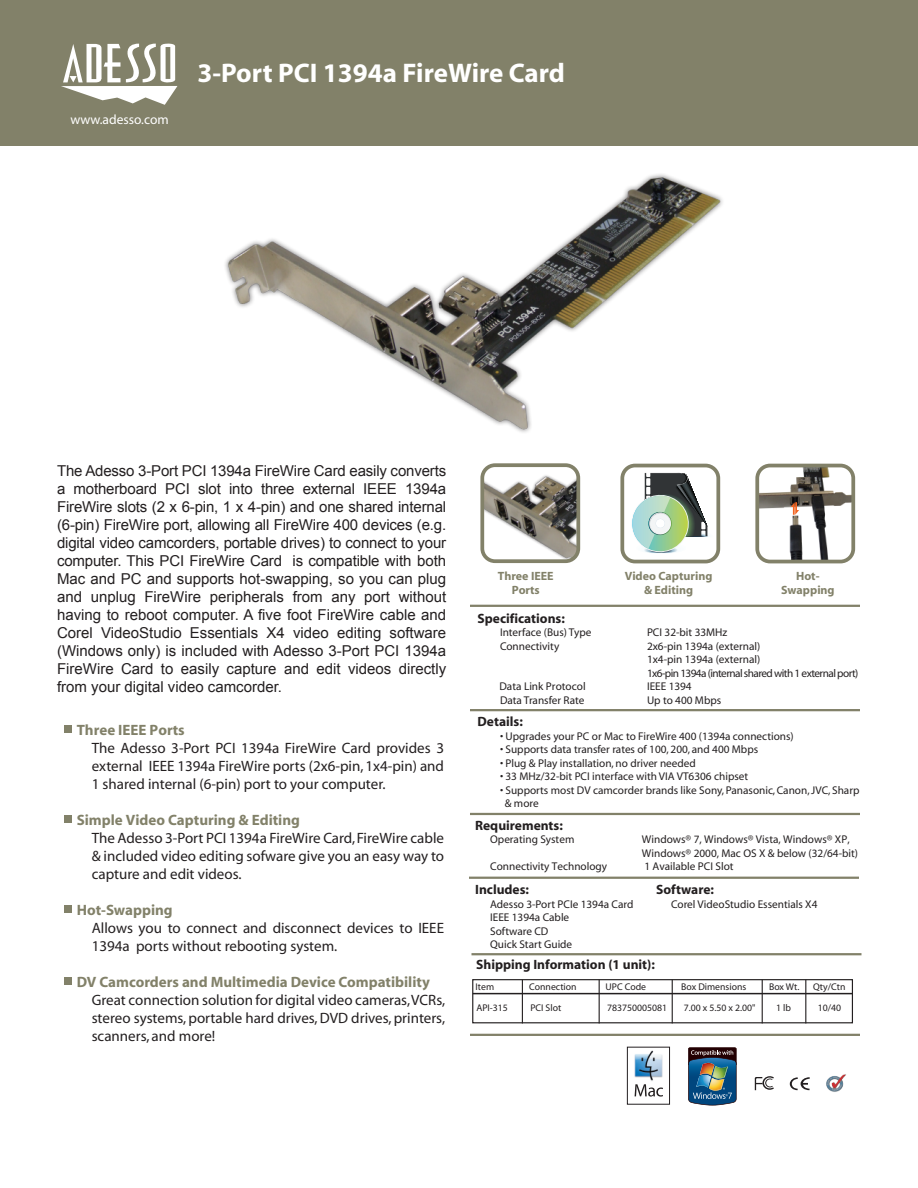
<style>
.page{position:relative;width:918px;height:1188px;background:#fff}
.page>*{position:absolute;margin:0;border:0;box-sizing:border-box;transform-origin:0 0}
.t1{font:700 27px "Myriad";color:#fff}
.t2{font:15px/18px "Arial";color:#231f20;text-align:justify}
.t3{font:15px/18px "Myriad";color:#231f20;text-align:justify}
.t4{font:700 15px "Myriad";color:#828169}
.t5{font:700 13.5px "Myriad";color:#231f20}
.t6{font:13.5px "Myriad";color:#fff}
.t7{font:700 12px/14.4px "Myriad";color:#828169;text-align:center}
.t8{font:11.25px/13.5px "Myriad";color:#231f20}
.t9{font:11.25px/13.5px "Myriad";letter-spacing:-.035em;color:#231f20}
.t10{font:9.75px "Myriad";color:#231f20}
</style>
<div class="page">
<img style="left:485px;top:468px;width:90px;height:90px">
<div style="left:480px;top:463px;width:100px;height:100px;border:4px solid #828169;border-radius:13px"></div>
<div style="left:0;top:0;width:918px;height:146px;background:#828169"></div>
<svg style="left:61px;top:43px;width:116px;height:62px"></svg>
<hr style="left:470px;top:605px;width:390px;height:2px;background:#828169">
<hr style="left:470px;top:1034px;width:390px;height:2px;background:#828169">
<img style="left:826px;top:1074px;width:20px;height:18px">
<svg style="left:790px;top:1077px;width:20px;height:13px"></svg>
<svg style="left:755px;top:1076px;width:19px;height:14px"></svg>
<hr style="left:470px;top:709px;width:390px;height:2px;background:#828169">
<hr style="left:470px;top:813px;width:390px;height:2px;background:#828169">
<hr style="left:469px;top:877px;width:390px;height:2px;background:#828169">
<hr style="left:471px;top:953px;width:390px;height:2px;background:#828169">
<div style="left:64px;top:726px;width:8px;height:7px;background:#828169"></div>
<div style="left:65px;top:815px;width:7px;height:8px;background:#828169"></div>
<div style="left:64px;top:906px;width:7px;height:7px;background:#828169"></div>
<div style="left:64px;top:977px;width:7px;height:7px;background:#828169"></div>
<div style="left:472px;top:979px;width:381px;height:44px;border:1px solid #231f20"></div>
<hr style="left:473px;top:993px;width:379px;height:1px;background:#231f20">
<hr style="left:522px;top:980px;width:1px;height:43px;background:#231f20">
<hr style="left:599px;top:980px;width:1px;height:43px;background:#231f20">
<hr style="left:672px;top:980px;width:1px;height:43px;background:#231f20">
<hr style="left:762px;top:980px;width:1px;height:43px;background:#231f20">
<hr style="left:805px;top:980px;width:1px;height:43px;background:#231f20">
<div style="left:620px;top:464px;width:100px;height:99px;border:4px solid #828169;border-radius:13px"></div>
<img style="left:688px;top:1047px;width:49px;height:59px">
<img style="left:225px;top:174px;width:498px;height:259px">
<svg style="left:632px;top:472px;width:84px;height:84px"></svg>
<img style="left:760px;top:469px;width:90px;height:93px">
<div style="left:755px;top:464px;width:100px;height:99px;border:4px solid #828169;border-radius:13px"></div>
<svg style="left:791px;top:502px;width:8px;height:13px"></svg>
<div style="left:627px;top:1047px;width:43px;height:57px;background:#fff;border:1px solid #231f20"></div>
<svg style="left:635px;top:1084px;width:28px;height:13px"></svg>
<img style="left:631px;top:1048px;width:35px;height:33px">
<p class="t6" style="left:71px;top:113px;width:100px">www.adesso.com</p>
<h1 class="t1" style="left:198px;top:59px;width:369px">3-Port PCI 1394a FireWire Card</h1>
<p class="t2" style="left:57px;top:462px;width:391px">The Adesso 3-Port PCI 1394a FireWire Card easily converts a motherboard PCI slot into three external IEEE 1394a FireWire slots (2 x 6-pin, 1 x 4-pin) and one shared internal (6-pin) FireWire port, allowing all FireWire 400 devices (e.g. digital video camcorders, portable drives) to connect to your computer. This PCI FireWire Card is compatible with both Mac and PC and supports hot-swapping, so you can plug and unplug FireWire peripherals from any port without having to reboot computer. A five foot FireWire cable and Corel VideoStudio Essentials X4 video editing software (Windows only) is included with Adesso 3-Port PCI 1394a FireWire Card to easily capture and edit videos directly from your digital video camcorder.</p>
<p class="t4" style="left:77px;top:722px;width:109px">Three IEEE Ports</p>
<p class="t3" style="left:92px;top:739px;width:354px">The Adesso 3-Port PCI 1394a FireWire Card provides 3 external IEEE 1394a FireWire ports (2x6-pin, 1x4-pin) and 1 shared internal (6-pin) port to your computer.</p>
<p class="t4" style="left:77px;top:812px;width:225px">Simple Video Capturing &amp; Editing</p>
<p class="t3" style="left:92px;top:829px;width:354px">The Adesso 3-Port PCI 1394a FireWire Card, FireWire cable &amp; included video editing sofware give you an easy way to capture and edit videos.</p>
<p class="t4" style="left:77px;top:902px;width:98px">Hot-Swapping</p>
<p class="t3" style="left:92px;top:919px;width:354px">Allows you to connect and disconnect devices to IEEE<br>1394a ports without rebooting system.</p>
<p class="t4" style="left:77px;top:974px;width:355px">DV Camcorders and Multimedia Device Compatibility</p>
<p class="t3" style="left:92px;top:991px;width:355px">Great connection solution for digital video cameras, VCRs, stereo systems, portable hard drives, DVD drives, printers, scanners, and more!</p>
<p class="t7" style="left:498px;top:569px;width:57px">Three IEEE<br>Ports</p>
<p class="t7" style="left:781px;top:569px;width:55px">Hot-<br>Swapping</p>
<p class="t7" style="left:625px;top:569px;width:89px">Video Capturing &amp; Editing</p>
<p class="t5" style="left:478px;top:611px;width:89px">Specifications:</p>
<p class="t8" style="left:500px;top:626px;width:93px">Interface (Bus) Type</p>
<p class="t8" style="left:647px;top:626px;width:82px">PCI 32-bit 33MHz</p>
<p class="t8" style="left:500px;top:640px;width:61px">Connectivity</p>
<p class="t9" style="left:647px;top:640px;width:213px">2x6-pin 1394a (external)<br>1x4-pin 1394a (external)<br>1x6-pin 1394a (internal shared with 1 external port)</p>
<p class="t8" style="left:499px;top:680px;width:88px">Data Link Protocol</p>
<p class="t8" style="left:647px;top:680px;width:46px">IEEE 1394</p>
<p class="t8" style="left:500px;top:694px;width:86px">Data Transfer Rate</p>
<p class="t8" style="left:647px;top:694px;width:76px">Up to 400 Mbps</p>
<p class="t5" style="left:478px;top:715px;width:47px">Details:</p>
<p class="t8" style="left:500px;top:730px;width:295px">• Upgrades your PC or Mac to FireWire 400 (1394a connections)</p>
<p class="t8" style="left:500px;top:743px;width:260px">• Supports data transfer rates of 100, 200, and 400 Mbps</p>
<p class="t8" style="left:500px;top:757px;width:197px">• Plug &amp; Play installation, no driver needed</p>
<p class="t8" style="left:500px;top:770px;width:250px">• 33 MHz/32-bit PCI interface with VIA VT6306 chipset</p>
<p class="t8" style="left:505px;top:784px;width:356px;text-indent:-5px">• Supports most DV camcorder brands like Sony, Panasonic, Canon, JVC, Sharp &amp; more</p>
<p class="t5" style="left:475px;top:818px;width:89px">Requirements:</p>
<p class="t8" style="left:490px;top:833px;width:86px">Operating System</p>
<p class="t8" style="left:642px;top:833px;width:218px">Windows® 7, Windows® Vista, Windows® XP,<br>Windows® 2000, Mac OS X &amp; below (32/64-bit)</p>
<p class="t8" style="left:490px;top:860px;width:118px">Connectivity Technology</p>
<p class="t8" style="left:644px;top:860px;width:91px">1 Available PCI Slot</p>
<p class="t5" style="left:475px;top:883px;width:55px">Includes:</p>
<p class="t8" style="left:490px;top:898px;width:145px">Adesso 3-Port PCIe 1394a Card<br>IEEE 1394a Cable<br>Software CD<br>Quick Start Guide</p>
<p class="t5" style="left:656px;top:883px;width:59px">Software:</p>
<p class="t8" style="left:671px;top:898px;width:148px">Corel VideoStudio Essentials X4</p>
<p class="t5" style="left:476px;top:958px;width:180px">Shipping Information (1 unit):</p>
<p class="t10" style="left:476px;top:982px;width:20px">Item</p>
<p class="t10" style="left:529px;top:982px;width:49px">Connection</p>
<p class="t10" style="left:606px;top:982px;width:42px">UPC Code</p>
<p class="t10" style="left:681px;top:982px;width:67px">Box Dimensions</p>
<p class="t10" style="left:769px;top:982px;width:32px">Box Wt.</p>
<p class="t10" style="left:813px;top:982px;width:34px">Qty/Ctn</p>
<p class="t10" style="left:476px;top:1002px;width:33px">API-315</p>
<p class="t10" style="left:530px;top:1002px;width:32px">PCI Slot</p>
<p class="t10" style="left:607px;top:1002px;width:62px">783750005081</p>
<p class="t10" style="left:684px;top:1002px;width:73px">7.00 x 5.50 x 2.00"</p>
<p class="t10" style="left:776px;top:1002px;width:16px">1 lb</p>
<p class="t10" style="left:818px;top:1002px;width:25px">10/40</p>
</div>
